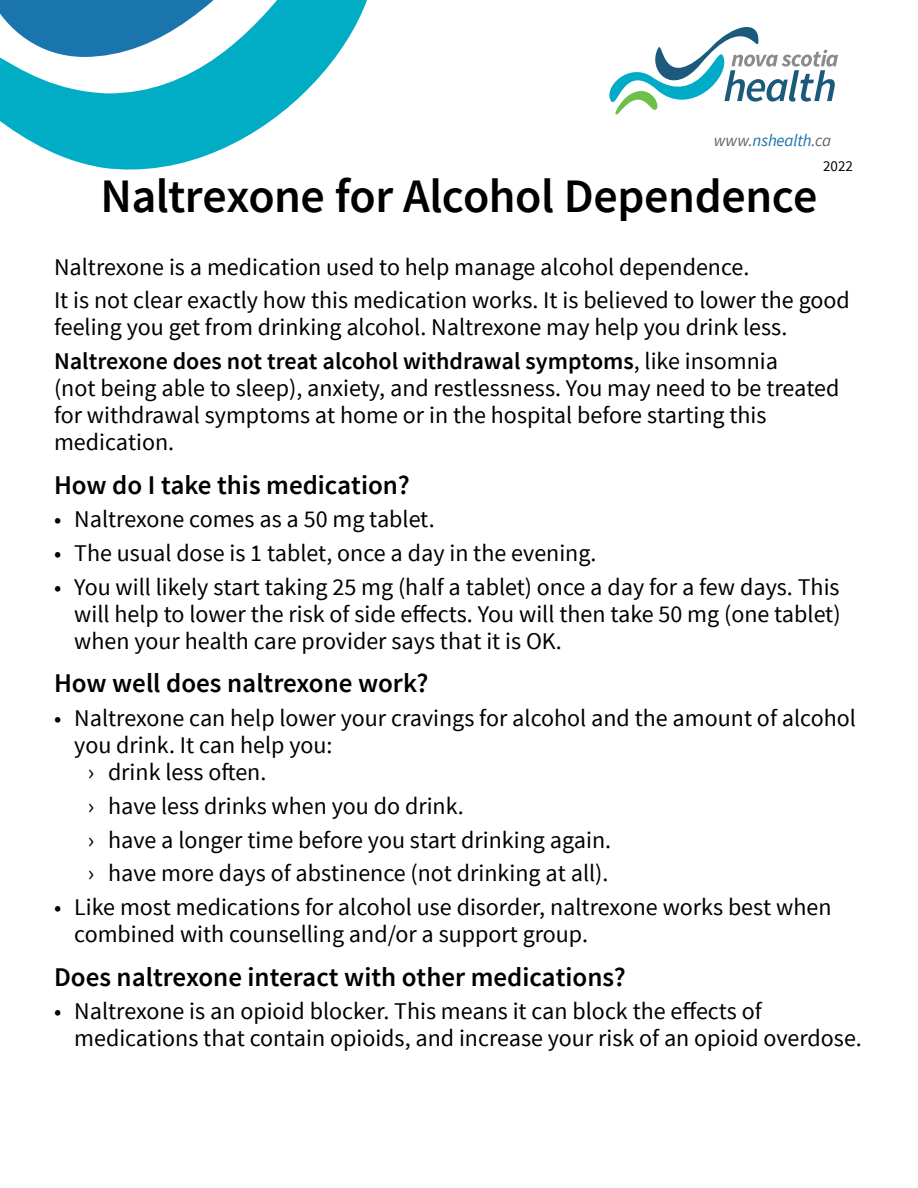
<style>
.page{position:relative;width:918px;height:1188px;background:#fff}
.page>*{position:absolute;margin:0;border:0;box-sizing:border-box;transform-origin:0 0}
.Pamphlet_Title{font:600 48px "Source Sans Pro";letter-spacing:-.01em;color:#000}
.Subheading__large{font:600 27px "Source Sans Pro";color:#000}
.body_text{font:24px/27px "Source Sans Pro";color:#000}
.t1{font:italic 16.95px "Source Sans Pro";letter-spacing:-.01em;color:#1a74ad}
.page{font:15px "Source Sans Pro";color:#000}
.s1{color:#636466}
.s2{font-weight:600}
</style>
<div class="page">
<svg style="left:0;top:0;width:367px;height:170px"></svg>
<svg style="left:609px;top:27px;width:229px;height:88px"></svg>
<p class="t1" style="left:714px;top:130px;width:119px"><span class="s1">www.</span>nshealth<span class="s1">.ca</span></p>
<p class="page" style="left:823px;top:157px;width:31px">2022</p>
<p class="Pamphlet_Title" style="left:101px;top:166px;width:718px">Naltrexone for Alcohol Dependence</p>
<p class="body_text" style="left:54px;top:253px;width:697px">Naltrexone is a medication used to help manage alcohol dependence.</p>
<p class="body_text" style="left:54px;top:287px;width:797px">It is not clear exactly how this medication works. It is believed to lower the good feeling you get from drinking alcohol. Naltrexone may help you drink less.</p>
<p class="body_text" style="left:54px;top:348px;width:787px"><span class="s2">Naltrexone does not treat alcohol withdrawal symptoms</span>, like insomnia<br>(not being able to sleep), anxiety, and restlessness. You may need to be treated for withdrawal symptoms at home or in the hospital before starting this medication.</p>
<p class="Subheading__large" style="left:54px;top:467px;width:357px">How do I take this medication?</p>
<p class="body_text" style="left:54px;top:506px;width:382px">• Naltrexone comes as a 50 mg tablet.</p>
<p class="body_text" style="left:54px;top:540px;width:544px">• The usual dose is 1 tablet, once a day in the evening.</p>
<p class="body_text" style="left:74px;top:574px;width:768px;text-align:justify;text-indent:-20px">• You will likely start taking 25 mg (half a tablet) once a day for a few days. This will help to lower the risk of side effects. You will then take 50 mg (one tablet) when your health care provider says that it is OK.</p>
<p class="Subheading__large" style="left:54px;top:666px;width:376px">How well does naltrexone work?</p>
<p class="body_text" style="left:74px;top:705px;width:783px;text-indent:-20px">• Naltrexone can help lower your cravings for alcohol and the amount of alcohol you drink. It can help you:</p>
<p class="body_text" style="left:88px;top:759px;width:180px">› drink less often.</p>
<p class="body_text" style="left:88px;top:793px;width:378px">› have less drinks when you do drink.</p>
<p class="body_text" style="left:88px;top:826px;width:525px">› have a longer time before you start drinking again.</p>
<p class="body_text" style="left:88px;top:860px;width:522px">› have more days of abstinence (not drinking at all).</p>
<p class="body_text" style="left:74px;top:894px;width:759px;text-indent:-20px">• Like most medications for alcohol use disorder, naltrexone works best when combined with counselling and/or a support group.</p>
<p class="Subheading__large" style="left:54px;top:959px;width:573px">Does naltrexone interact with other medications?</p>
<p class="body_text" style="left:74px;top:998px;width:789px;text-indent:-20px">• Naltrexone is an opioid blocker. This means it can block the effects of medications that contain opioids, and increase your risk of an opioid overdose.</p>
</div>
